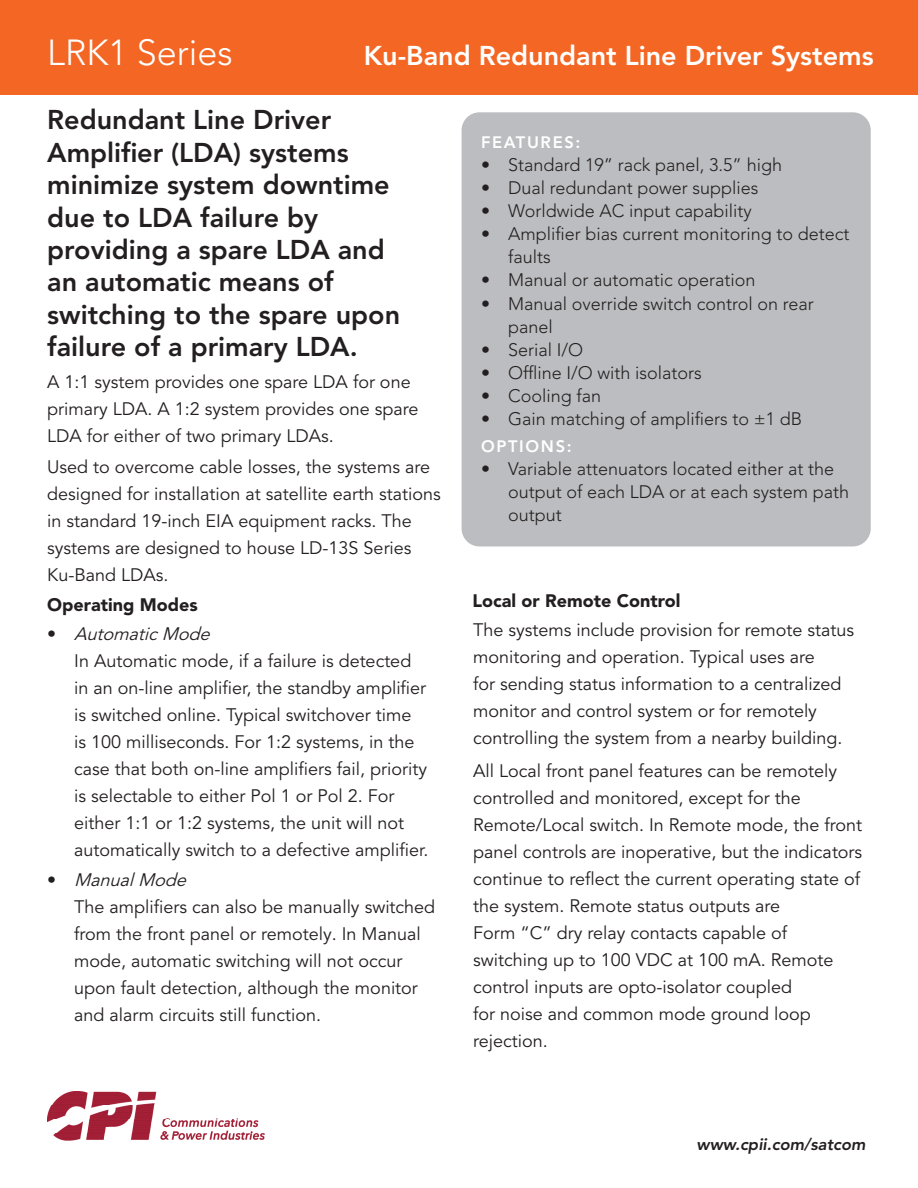
<style>
.page{position:relative;width:918px;height:1188px;background:#fff}
.page>*{position:absolute;margin:0;border:0;box-sizing:border-box;transform-origin:0 0}
.Body_Copy{font:300 36px "Avenir LT Pro";color:#fff}
.t1{font:800 27px/32.4px "Avenir LT Pro";color:#231f20}
.Body_Copy-2{font:800 27px "Avenir LT Pro";color:#fff}
.t2{font:18px/27px "Avenir LT Pro";color:#231f20}
.t3{font:300 18px/23.1px "Avenir LT Pro";color:#231f20}
.t4{font:900 18px "Avenir LT Pro";color:#231f20}
.Body_Copy-3{font:italic 800 16.5px "Avenir LT Pro";color:#231f20}
.Body_Copy-4{font:800 16.5px "Avenir LT Pro";letter-spacing:.1em;color:#fff}
.s1{font-style:italic}
</style>
<div class="page">
<div style="left:0;top:0;width:918px;height:94px;background:#f36623"></div>
<div style="left:462px;top:112px;width:409px;height:434px;background:#bcbdc0;border-radius:18px"></div>
<img style="left:47px;top:1092px;width:217px;height:49px">
<p class="Body_Copy" style="left:47px;top:31px;width:187px">LRK1 Series</p>
<p class="Body_Copy-2" style="left:364px;top:39px;width:512px">Ku-Band Redundant Line Driver Systems</p>
<p class="t1" style="left:47px;top:104px;width:354px">Redundant Line Driver<br>Amplifier (LDA) systems minimize system downtime due to LDA failure by providing a spare LDA and an automatic means of switching to the spare upon failure of a primary LDA.</p>
<p class="t2" style="left:47px;top:368px;width:373px">A 1:1 system provides one spare LDA for one primary LDA. A 1:2 system provides one spare<br>LDA for either of two primary LDAs.</p>
<p class="t2" style="left:47px;top:454px;width:395px">Used to overcome cable losses, the systems are designed for installation at satellite earth stations in standard 19-inch EIA equipment racks. The systems are designed to house LD-13S Series Ku-Band LDAs.</p>
<p class="t4" style="left:47px;top:594px;width:152px">Operating Modes</p>
<p class="t2" style="left:74px;top:621px;width:356px;text-indent:-27px">• <span class="s1">AutomaticMode<br></span>In Automatic mode, if a failure is detected in an on-line amplifier, the standby amplifier is switched online. Typical switchover time<br>is 100 milliseconds. For 1:2 systems, in the case that both on-line amplifiers fail, priority is selectable to either Pol 1 or Pol 2. For either 1:1 or 1:2 systems, the unit will not automatically switch to a defective amplifier.</p>
<p class="t2" style="left:74px;top:867px;width:363px;text-indent:-27px">• <span class="s1">ManualMode<br></span>The amplifiers can also be manually switched from the front panel or remotely. In Manual mode, automatic switching will not occur upon fault detection, although the monitor and alarm circuits still function.</p>
<p class="Body_Copy-4" style="left:481px;top:132px;width:101px">FEATURES:</p>
<p class="t3" style="left:481px;top:153px;width:302px">• Standard 19” rack panel, 3.5” high</p>
<p class="t3" style="left:481px;top:176px;width:279px">• Dual redundant power supplies</p>
<p class="t3" style="left:481px;top:199px;width:272px">• Worldwide AC input capability</p>
<p class="t3" style="left:508px;top:223px;width:343px;text-indent:-27px">• Amplifier bias current monitoring to detect faults</p>
<p class="t3" style="left:481px;top:269px;width:276px">• Manual or automatic operation</p>
<p class="t3" style="left:508px;top:292px;width:307px;text-indent:-27px">• Manual override switch control on rear panel</p>
<p class="t3" style="left:481px;top:338px;width:104px">• Serial I/O</p>
<p class="t3" style="left:481px;top:361px;width:222px">• Offline I/O with isolators</p>
<p class="t3" style="left:481px;top:384px;width:122px">• Cooling fan</p>
<p class="t3" style="left:481px;top:407px;width:323px">• Gain matching of amplifiers to ±1 dB</p>
<p class="Body_Copy-4" style="left:481px;top:437px;width:92px">OPTIONS:</p>
<p class="t3" style="left:508px;top:457px;width:343px;text-indent:-27px">• Variable attenuators located either at the output of each LDA or at each system path output</p>
<p class="t4" style="left:472px;top:590px;width:209px">Local or Remote Control</p>
<p class="t2" style="left:473px;top:616px;width:382px">The systems include provision for remote status monitoring and operation. Typical uses are<br>for sending status information to a centralized monitor and control system or for remotely controlling the system from a nearby building.</p>
<p class="t2" style="left:473px;top:757px;width:391px">All Local front panel features can be remotely controlled and monitored, except for the Remote/Local switch. In Remote mode, the front panel controls are inoperative, but the indicators continue to reflect the current operating state of the system. Remote status outputs are<br>Form “C” dry relay contacts capable of switching up to 100 VDC at 100 mA. Remote control inputs are opto-isolator coupled<br>for noise and common mode ground loop rejection.</p>
<p class="Body_Copy-3" style="left:697px;top:1134px;width:170px">www.cpii.com/satcom</p>
</div>
